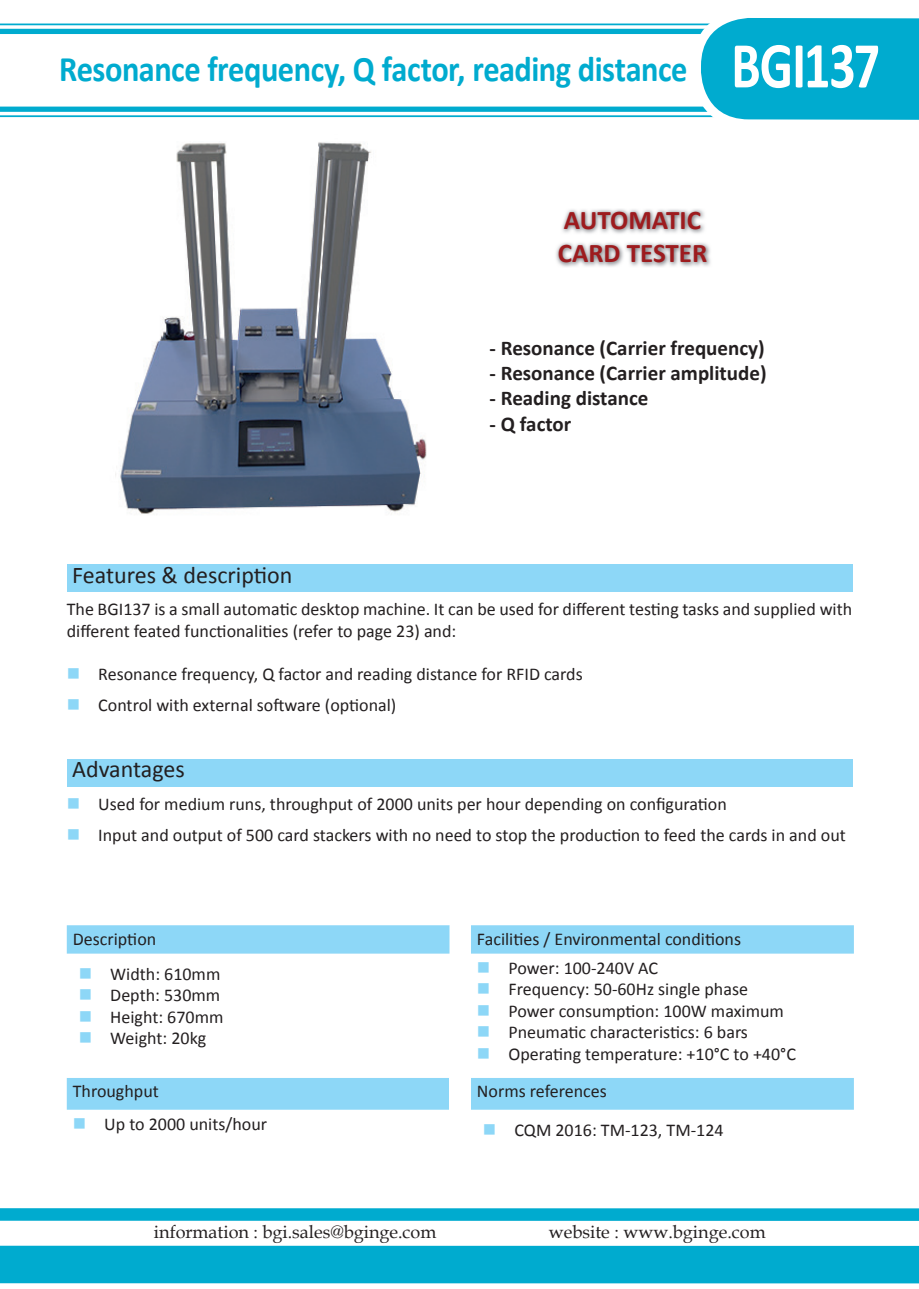
<style>
.page{position:relative;width:919px;height:1289px;background:#fff}
.page>*{position:absolute;margin:0;border:0;box-sizing:border-box;transform-origin:0 0}
.t1{font:700 36px "Calibri";letter-spacing:-.015em;color:#00abcf;scale:.9 1}
.t2{font:700 27px/32.4px "Calibri";color:#9d1b1e}
.t3{font:24px "Calibri";color:#231f20}
.t4{font:700 21px "Calibri";color:#231f20}
.t5{font:18px/21.6px "Calibri";color:#231f20}
.t6{font:18px "Book Antiqua";color:#231f20}
.s1{font-size:66px;color:#fff}
.s2{color:#8dd7f7}
</style>
<div class="page">
<div style="left:0;top:1207px;width:918px;height:13px;background:#00abcf"></div>
<div style="left:0;top:1245px;width:918px;height:38px;background:#00abcf"></div>
<hr style="left:0;top:24px;width:800px;height:1px;background:#00abcf">
<div style="left:0;top:29px;width:800px;height:5px;background:#00abcf"></div>
<div style="left:0;top:107px;width:800px;height:5px;background:#00abcf"></div>
<hr style="left:0;top:115px;width:800px;height:2px;background:#00abcf">
<svg style="left:687px;top:18px;width:231px;height:102px;background:#17b2d3"></svg>
<img style="left:556px;top:209px;width:155px;height:58px">
<div style="left:67px;top:564px;width:785px;height:28px;background:#8dd7f7"></div>
<div style="left:67px;top:759px;width:785px;height:27px;background:#8dd7f7"></div>
<svg style="left:67px;top:925px;width:786px;height:184px"></svg>
<svg style="left:449px;top:925px;width:22px;height:152px"></svg>
<div style="left:449px;top:1077px;width:22px;height:32px;background:#fff"></div>
<img style="left:115px;top:142px;width:312px;height:372px">
<h1 class="t1" style="left:59px;top:46px;width:913px">Resonance frequency, Q factor, reading distance <span class="s1">BGI137</span></h1>
<h2 class="t2" style="left:557px;top:204px;width:151px">AUTOMATIC<br>CARD TESTER</h2>
<h3 class="t3" style="left:72px;top:559px;width:222px">Features &amp; description</h3>
<p class="t4" style="left:489px;top:334px;width:276px">- Resonance (Carrier frequency)</p>
<p class="t4" style="left:489px;top:360px;width:278px">- Resonance (Carrier amplitude)</p>
<p class="t4" style="left:489px;top:385px;width:160px">- Reading distance</p>
<p class="t4" style="left:489px;top:410px;width:83px">- Q factor</p>
<p class="t5" style="left:67px;top:598px;width:786px">The BGI137 is a small automatic desktop machine. It can be used for different testing tasks and supplied with different feated functionalities (refer to page 23) and:</p>
<p class="t5" style="left:67px;top:663px;width:517px"><span class="s2">■</span> Resonance frequency, Q factor and reading distance for RFID cards</p>
<p class="t5" style="left:67px;top:693px;width:331px"><span class="s2">■</span> Control with external software (optional)</p>
<h3 class="t3" style="left:72px;top:753px;width:114px">Advantages</h3>
<p class="t5" style="left:67px;top:793px;width:661px"><span class="s2">■</span> Used for medium runs, throughput of 2000 units per hour depending on configuration</p>
<p class="t5" style="left:67px;top:824px;width:780px"><span class="s2">■</span> Input and output of 500 card stackers with no need to stop the production to feed the cards in and out</p>
<p class="t5" style="left:73px;top:928px;width:85px">Description</p>
<p class="t5" style="left:477px;top:928px;width:265px">Facilities / Environmental conditions</p>
<p class="t5" style="left:79px;top:962px;width:143px"><span class="s2">■</span> Width: 610mm</p>
<p class="t5" style="left:79px;top:984px;width:143px"><span class="s2">■</span> Depth: 530mm</p>
<p class="t5" style="left:79px;top:1006px;width:146px"><span class="s2">■</span> Height: 670mm</p>
<p class="t5" style="left:79px;top:1027px;width:129px"><span class="s2">■</span> Weight: 20kg</p>
<p class="t5" style="left:477px;top:956px;width:183px"><span class="s2">■</span> Power: 100-240V AC</p>
<p class="t5" style="left:477px;top:978px;width:272px"><span class="s2">■</span> Frequency: 50-60Hz single phase</p>
<p class="t5" style="left:477px;top:1000px;width:308px"><span class="s2">■</span> Power consumption: 100W maximum</p>
<p class="t5" style="left:477px;top:1021px;width:272px"><span class="s2">■</span> Pneumatic characteristics: 6 bars</p>
<p class="t5" style="left:477px;top:1043px;width:320px"><span class="s2">■</span> Operating temperature: +10°C to +40°C</p>
<p class="t5" style="left:73px;top:1080px;width:88px">Throughput</p>
<p class="t5" style="left:477px;top:1080px;width:131px">Norms references</p>
<p class="t5" style="left:73px;top:1112px;width:196px"><span class="s2">■</span> Up to 2000 units/hour</p>
<p class="t5" style="left:483px;top:1118px;width:242px"><span class="s2">■</span> CQM 2016: TM-123, TM-124</p>
<p class="t6" style="left:154px;top:1218px;width:284px">information : bgi.sales@bginge.com</p>
<p class="t6" style="left:549px;top:1218px;width:218px">website : www.bginge.com</p>
</div>
